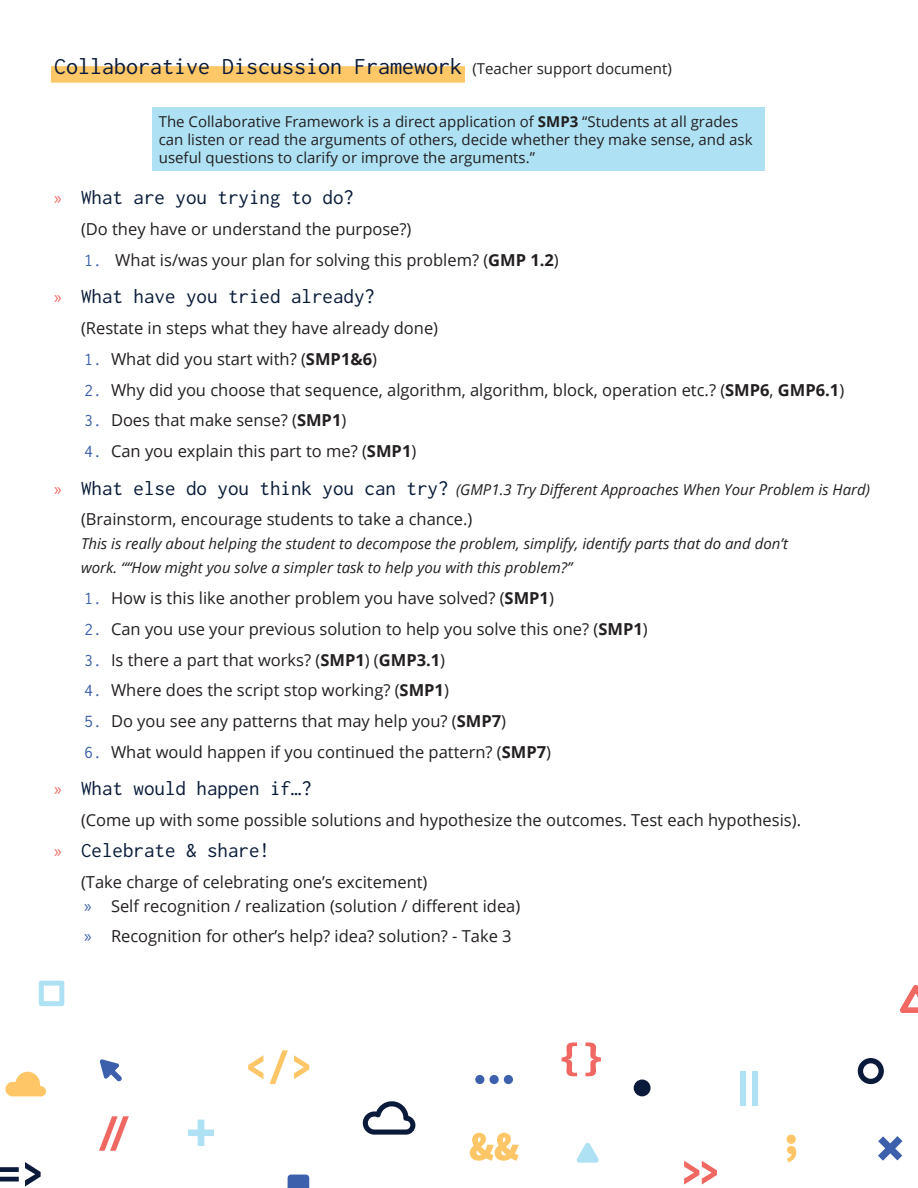
<style>
.page{position:relative;width:918px;height:1188px;background:#fff}
.page>*{position:absolute;margin:0;border:0;box-sizing:border-box;transform-origin:0 0}
.t1{font:24px "Inconsolata";color:#0a1a3a}
.t2{font:21px "Inconsolata";color:#081b39}
.t3{font:16.5px "Open Sans";color:#231f20}
.t4{font:italic 15px "Open Sans";color:#231f20}
.t5{font:15px/18px "Open Sans";color:#231f20}
.s1{font-weight:700}
.s2{font-family:"Myriad Pro";font-size:18px;color:#f16762}
.s3{font-family:"Inconsolata";font-size:18px;color:#3c60ab}
.s4{font-family:"Myriad Pro";font-style:normal;font-size:18px;color:#f16762}
.s5{font-family:"Inconsolata";font-style:normal;font-size:21px;color:#081b39}
.s6{font-family:"Myriad Pro";font-size:18px;color:#3c60ab}
</style>
<div class="page">
<div style="left:51px;top:66px;width:414px;height:17px;background:#fec767"></div>
<div style="left:153px;top:107px;width:612px;height:64px;background:#aee1f3"></div>
<svg style="left:99px;top:1116px;width:30px;height:35px"></svg>
<svg style="left:0;top:1167px;width:19px;height:15px"></svg>
<svg style="left:25px;top:1162px;width:16px;height:25px"></svg>
<div style="left:740px;top:1071px;width:5px;height:35px;background:#aee1f3"></div>
<div style="left:752px;top:1071px;width:6px;height:35px;background:#aee1f3"></div>
<svg style="left:470px;top:1133px;width:48px;height:28px"></svg>
<div style="left:475px;top:1075px;width:9px;height:9px;background:#3c60ac;border-radius:50%"></div>
<div style="left:490px;top:1075px;width:9px;height:9px;background:#3c60ac;border-radius:50%"></div>
<div style="left:504px;top:1075px;width:9px;height:9px;background:#3c60ac;border-radius:50%"></div>
<svg style="left:248px;top:1055px;width:15px;height:24px"></svg>
<svg style="left:270px;top:1050px;width:18px;height:34px"></svg>
<svg style="left:294px;top:1055px;width:15px;height:24px"></svg>
<svg style="left:684px;top:1161px;width:33px;height:24px"></svg>
<svg style="left:562px;top:1043px;width:15px;height:33px"></svg>
<svg style="left:585px;top:1043px;width:16px;height:33px"></svg>
<svg style="left:858px;top:1058px;width:26px;height:26px"></svg>
<svg style="left:188px;top:1120px;width:26px;height:26px"></svg>
<svg style="left:878px;top:1136px;width:25px;height:25px"></svg>
<svg style="left:363px;top:1101px;width:52px;height:34px"></svg>
<div style="left:787px;top:1135px;width:9px;height:9px;background:#fec666;border-radius:50%"></div>
<svg style="left:787px;top:1146px;width:9px;height:16px"></svg>
<svg style="left:39px;top:981px;width:25px;height:25px"></svg>
<svg style="left:900px;top:985px;width:18px;height:28px"></svg>
<svg style="left:100px;top:1059px;width:22px;height:23px"></svg>
<svg style="left:288px;top:1175px;width:21px;height:13px"></svg>
<div style="left:634px;top:1080px;width:17px;height:16px;background:#0a1a3a;border-radius:50%"></div>
<svg style="left:5px;top:1072px;width:41px;height:25px"></svg>
<svg style="left:576px;top:1143px;width:23px;height:20px"></svg>
<p class="t1" style="left:54px;top:54px;width:409px">Collaborative Discussion Framework</p>
<p class="t5" style="left:472px;top:59px;width:201px">(Teacher support document)</p>
<p class="t5" style="left:159px;top:112px;width:595px">The Collaborative Framework is a direct application of <span class="s1">SMP3</span> “Students at all grades can listen or read the arguments of others, decide whether they make sense, and ask useful questions to clarify or improve the arguments.”</p>
<p class="t2" style="left:54px;top:187px;width:301px"><span class="s2">»</span> What are you trying to do?</p>
<p class="t3" style="left:81px;top:218px;width:332px">(Do they have or understand the purpose?)</p>
<p class="t3" style="left:84px;top:249px;width:476px"><span class="s3">1.</span> What is/was your plan for solving this problem? (<span class="s1">GMP 1.2</span>)</p>
<p class="t2" style="left:54px;top:286px;width:322px"><span class="s2">»</span> What have you tried already?</p>
<p class="t3" style="left:81px;top:317px;width:359px">(Restate in steps what they have already done)</p>
<p class="t3" style="left:84px;top:348px;width:295px"><span class="s3">1.</span> What did you start with? (<span class="s1">SMP1&amp;6</span>)</p>
<p class="t3" style="left:84px;top:378px;width:762px"><span class="s3">2.</span> Why did you choose that sequence, algorithm, algorithm, block, operation etc.? (<span class="s1">SMP6</span>, <span class="s1">GMP6.1</span>)</p>
<p class="t3" style="left:84px;top:409px;width:264px"><span class="s3">3.</span> Does that make sense? (<span class="s1">SMP1</span>)</p>
<p class="t3" style="left:84px;top:440px;width:334px"><span class="s3">4.</span> Can you explain this part to me? (<span class="s1">SMP1</span>)</p>
<p class="t4" style="left:54px;top:479px;width:818px"><span class="s4">»</span> <span class="s5">What else do you think you can try?</span> (GMP1.3 Try Different Approaches When Your Problem is Hard)</p>
<p class="t3" style="left:81px;top:508px;width:393px">(Brainstorm, encourage students to take a chance.)</p>
<p class="t4" style="left:81px;top:534px;width:708px">This is really about helping the student to decompose the problem, simplify, identify parts that do and don’t</p>
<p class="t4" style="left:81px;top:558px;width:493px">work. ““How might you solve a simpler task to help you with this problem?”</p>
<p class="t3" style="left:84px;top:587px;width:471px"><span class="s3">1.</span> How is this like another problem you have solved? (<span class="s1">SMP1</span>)</p>
<p class="t3" style="left:84px;top:618px;width:565px"><span class="s3">2.</span> Can you use your previous solution to help you solve this one? (<span class="s1">SMP1</span>)</p>
<p class="t3" style="left:84px;top:648px;width:363px"><span class="s3">3.</span> Is there a part that works? (<span class="s1">SMP1</span>) (<span class="s1">GMP3.1</span>)</p>
<p class="t3" style="left:84px;top:679px;width:366px"><span class="s3">4.</span> Where does the script stop working? (<span class="s1">SMP1</span>)</p>
<p class="t3" style="left:84px;top:710px;width:424px"><span class="s3">5.</span> Do you see any patterns that may help you? (<span class="s1">SMP7</span>)</p>
<p class="t3" style="left:84px;top:741px;width:469px"><span class="s3">6.</span> What would happen if you continued the pattern? (<span class="s1">SMP7</span>)</p>
<p class="t2" style="left:54px;top:778px;width:259px"><span class="s2">»</span> What would happen if…?</p>
<p class="t3" style="left:81px;top:809px;width:722px">(Come up with some possible solutions and hypothesize the outcomes. Test each hypothesis).</p>
<p class="t2" style="left:54px;top:839px;width:217px"><span class="s2">»</span> Celebrate &amp; share!</p>
<p class="t3" style="left:81px;top:870px;width:348px">(Take charge of celebrating one’s excitement)</p>
<p class="t3" style="left:84px;top:894px;width:438px"><span class="s6">»</span> Self recognition / realization (solution / different idea)</p>
<p class="t3" style="left:84px;top:925px;width:429px"><span class="s6">»</span> Recognition for other’s help? idea? solution? - Take 3</p>
</div>
